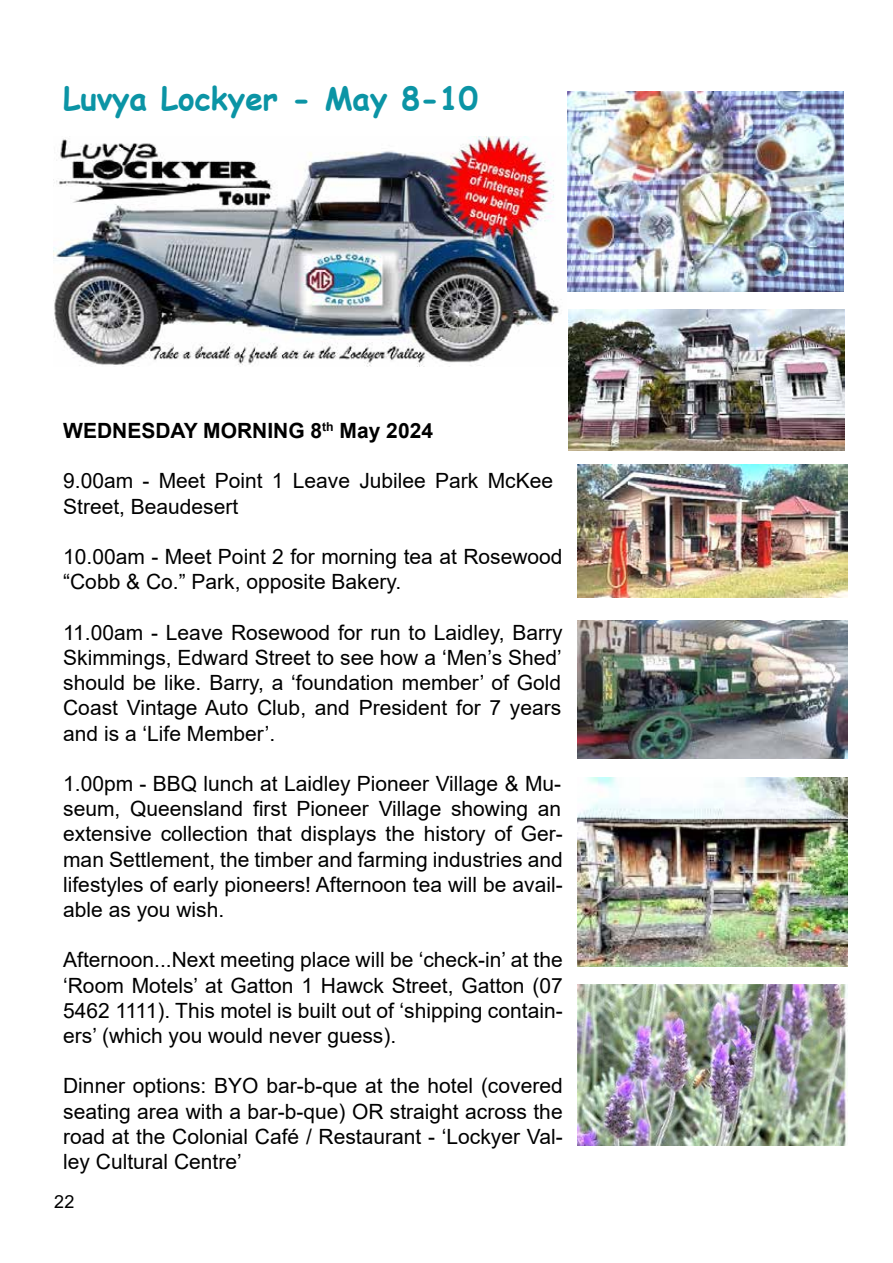
<style>
.page{position:relative;width:893px;height:1263px;background:#fff}
.page>*{position:absolute;margin:0;border:0;box-sizing:border-box;transform-origin:0 0}
.t1{font:700 31.5px "Comic Sans MS";color:#0b94a5}
.t2{font:21px/25.2px "Arial";color:#000;text-align:justify}
.t3{font:700 21px "Arial";color:#000}
.t4{font:18px "Arial";color:#000}
</style>
<div class="page">
<img style="left:568px;top:91px;width:276px;height:200px">
<img style="left:568px;top:309px;width:277px;height:142px">
<img style="left:578px;top:464px;width:270px;height:133px">
<img style="left:578px;top:620px;width:270px;height:139px">
<img style="left:578px;top:777px;width:270px;height:189px">
<img style="left:578px;top:985px;width:270px;height:160px">
<img style="left:53px;top:136px;width:506px;height:231px">
<h1 class="t1" style="left:63px;top:76px;width:416px">Luvya Lockyer - May 8-10</h1>
<p class="t3" style="left:63px;top:416px;width:371px">WEDNESDAY MORNING 8<sup>th</sup> May 2024</p>
<p class="t2" style="left:63px;top:468px;width:491px">9.00am - Meet Point 1 Leave Jubilee Park McKee<br>Street, Beaudesert</p>
<p class="t2" style="left:63px;top:544px;width:501px">10.00am - Meet Point 2 for morning tea at Rosewood “Cobb &amp; Co.” Park, opposite Bakery.</p>
<p class="t2" style="left:63px;top:620px;width:501px">11.00am - Leave Rosewood for run to Laidley, Barry Skimmings, Edward Street to see how a ‘Men’s Shed’ should be like. Barry, a ‘foundation member’ of Gold Coast Vintage Auto Club, and President for 7 years and is a ‘Life Member’.</p>
<p class="t2" style="left:63px;top:771px;width:501px">1.00pm - BBQ lunch at Laidley Pioneer Village &amp; Mu&shy;seum, Queensland first Pioneer Village showing an extensive collection that displays the history of Ger&shy;man Settlement, the timber and farming industries and lifestyles of early pioneers! Afternoon tea will be avail&shy;able as you wish.</p>
<p class="t2" style="left:63px;top:947px;width:501px">Afternoon...Next meeting place will be ‘check-in’ at the ‘Room Motels’ at Gatton 1 Hawck Street, Gatton (07<br>5462 1111). This motel is built out of ‘shipping contain&shy;ers’ (which you would never guess).</p>
<p class="t2" style="left:63px;top:1073px;width:501px">Dinner options: BYO bar-b-que at the hotel (covered seating area with a bar-b-que) OR straight across the road at the Colonial Café / Restaurant - ‘Lockyer Val&shy;ley Cultural Centre’</p>
<p class="t4" style="left:54px;top:1190px;width:22px">22</p>
</div>
